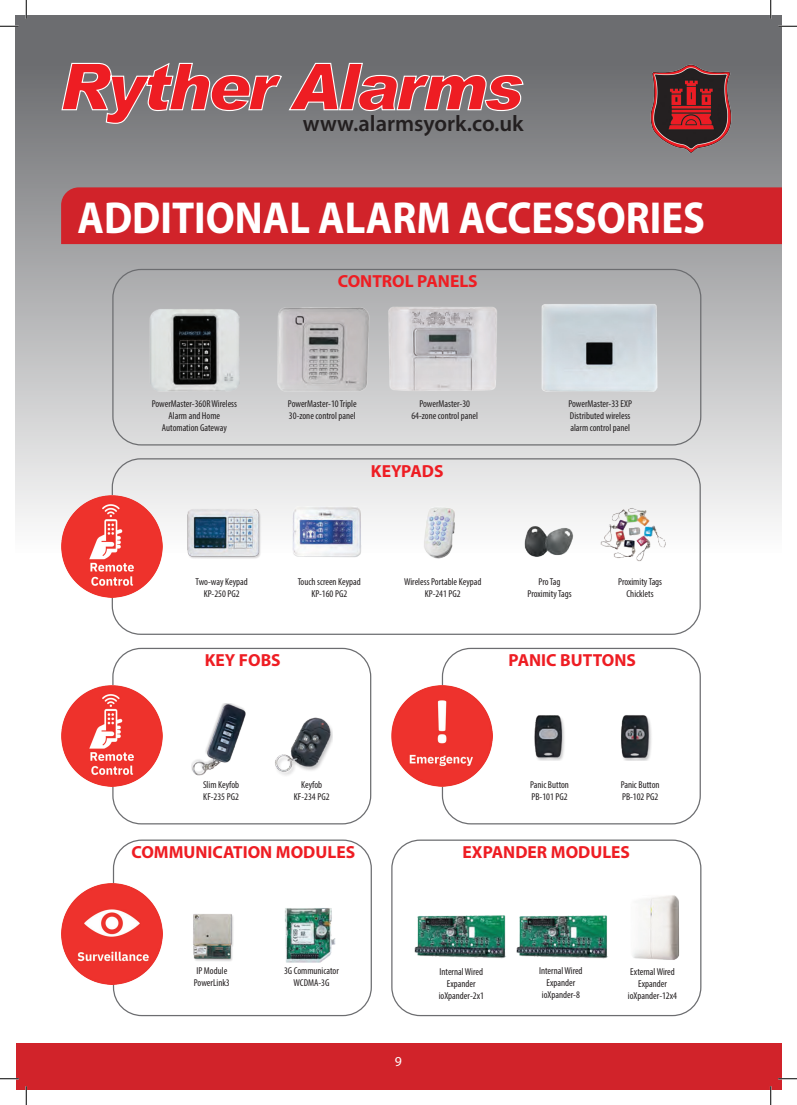
<style>
.page{position:relative;width:797px;height:1105px;background:#fff}
.page>*{position:absolute;margin:0;border:0;box-sizing:border-box;transform-origin:0 0}
.t1{font:700 45px "Myriad Pro";color:#fff;scale:.9 1}
.t2{font:600 22.5px "Myriad Pro";color:#231f20}
.t3{font:700 17.5px "Myriad Pro";color:#ee1d23}
.t4{font:13.75px "Myriad Pro";color:#fff}
.t5{font:condensed 10px/12px "Myriad Pro";color:#231f20;text-align:center}
</style>
<div class="page">
<div style="left:16px;top:1043px;width:765px;height:46px;background:#d1232a"></div>
<div style="left:16px;top:16px;width:765px;height:536px;background:linear-gradient(to bottom,#606165,#fbfbfb)"></div>
<svg style="left:61px;top:62px;width:462px;height:62px;background:#aa6366"></svg>
<div style="left:61px;top:187px;width:720px;height:57px;background:#d1232a"></div>
<img style="left:646px;top:62px;width:89px;height:94px">
<div style="left:112px;top:269px;width:589px;height:176px;border:1px solid #6c6d70;border-radius:28px"></div>
<div style="left:112px;top:458px;width:588px;height:177px;border:1px solid #6c6d70;border-radius:28px"></div>
<div style="left:112px;top:648px;width:259px;height:176px;border:1px solid #6c6d70;border-radius:28px"></div>
<div style="left:442px;top:648px;width:259px;height:176px;border:1px solid #6c6d70;border-radius:28px"></div>
<div style="left:113px;top:839px;width:259px;height:177px;border:1px solid #6c6d70;border-radius:28px"></div>
<div style="left:391px;top:839px;width:310px;height:177px;border:1px solid #6c6d70;border-radius:28px"></div>
<img style="left:62px;top:883px;width:101px;height:101px">
<img style="left:62px;top:496px;width:101px;height:101px">
<img style="left:61px;top:685px;width:101px;height:102px">
<img style="left:391px;top:686px;width:101px;height:101px">
<img style="left:138px;top:303px;width:521px;height:90px">
<img style="left:180px;top:500px;width:493px;height:62px">
<img style="left:192px;top:704px;width:140px;height:72px">
<img style="left:534px;top:715px;width:118px;height:46px">
<img style="left:193px;top:908px;width:143px;height:55px">
<img style="left:414px;top:895px;width:266px;height:65px">
<svg style="left:0;top:25px;width:19px;height:2px"></svg>
<svg style="left:778px;top:25px;width:19px;height:2px"></svg>
<svg style="left:0;top:1078px;width:19px;height:1px"></svg>
<svg style="left:778px;top:1078px;width:19px;height:1px"></svg>
<svg style="left:25px;top:0;width:2px;height:19px"></svg>
<svg style="left:25px;top:1086px;width:2px;height:19px"></svg>
<svg style="left:770px;top:0;width:1px;height:19px"></svg>
<svg style="left:770px;top:1086px;width:1px;height:19px"></svg>
<p class="t2" style="left:303px;top:109px;width:222px">www.alarmsyork.co.uk</p>
<p class="t1" style="left:77px;top:188px;width:698px">ADDITIONAL ALARM ACCESSORIES</p>
<p class="t3" style="left:338px;top:270px;width:141px">CONTROL PANELS</p>
<p class="t5" style="left:152px;top:397px;width:87px">PowerMaster-360R Wireless<br>Alarm and Home</p>
<p class="t5" style="left:162px;top:421px;width:66px">Automation Gateway</p>
<p class="t5" style="left:196px;top:575px;width:54px">Two-way Keypad</p>
<p class="t5" style="left:204px;top:587px;width:37px">KP-250 PG2</p>
<p class="t5" style="left:288px;top:397px;width:70px">PowerMaster-10 Triple</p>
<p class="t5" style="left:289px;top:409px;width:68px">30-zone control panel</p>
<p class="t5" style="left:419px;top:397px;width:52px">PowerMaster-30</p>
<p class="t5" style="left:411px;top:409px;width:68px">64-zone control panel</p>
<p class="t3" style="left:371px;top:459px;width:74px">KEYPADS</p>
<p class="t5" style="left:568px;top:397px;width:65px">PowerMaster-33 EXP</p>
<p class="t5" style="left:570px;top:409px;width:62px">Distributed wireless</p>
<p class="t5" style="left:570px;top:421px;width:61px">alarm control panel</p>
<p class="t5" style="left:298px;top:575px;width:65px">Touch screen Keypad</p>
<p class="t5" style="left:311px;top:587px;width:37px">KP-160 PG2</p>
<p class="t5" style="left:404px;top:575px;width:79px">Wireless Portable Keypad<br>KP-241 PG2</p>
<p class="t5" style="left:538px;top:575px;width:23px">Pro Tag</p>
<p class="t5" style="left:527px;top:587px;width:46px">Proximity Tags</p>
<p class="t5" style="left:618px;top:575px;width:46px">Proximity Tags</p>
<p class="t5" style="left:626px;top:587px;width:29px">Chicklets</p>
<p class="t3" style="left:205px;top:649px;width:77px">KEY FOBS</p>
<p class="t3" style="left:508px;top:649px;width:129px">PANIC BUTTONS</p>
<p class="t5" style="left:203px;top:779px;width:38px">Slim Keyfob</p>
<p class="t5" style="left:203px;top:791px;width:37px">KF-235 PG2</p>
<p class="t5" style="left:301px;top:779px;width:23px">Keyfob</p>
<p class="t5" style="left:294px;top:791px;width:37px">KF-234 PG2</p>
<p class="t5" style="left:530px;top:779px;width:40px">Panic Button</p>
<p class="t5" style="left:531px;top:791px;width:38px">PB-101 PG2</p>
<p class="t5" style="left:620px;top:778px;width:40px">Panic Button</p>
<p class="t5" style="left:622px;top:790px;width:38px">PB-102 PG2</p>
<p class="t3" style="left:131px;top:841px;width:225px">COMMUNICATION MODULES</p>
<p class="t3" style="left:462px;top:841px;width:169px">EXPANDER MODULES</p>
<p class="t5" style="left:196px;top:965px;width:32px">IP Module</p>
<p class="t5" style="left:194px;top:977px;width:37px">PowerLink3</p>
<p class="t5" style="left:284px;top:965px;width:56px">3G Communicator</p>
<p class="t5" style="left:293px;top:977px;width:37px">WCDMA-3G</p>
<p class="t4" style="left:395px;top:1053px;width:9px">9</p>
<p class="t5" style="left:439px;top:965px;width:45px">Internal Wired</p>
<p class="t5" style="left:447px;top:977px;width:30px">Expander</p>
<p class="t5" style="left:438px;top:989px;width:47px">ioXpander-2x1</p>
<p class="t5" style="left:539px;top:965px;width:45px">Internal Wired</p>
<p class="t5" style="left:546px;top:977px;width:30px">Expander</p>
<p class="t5" style="left:542px;top:989px;width:39px">ioXpander-8</p>
<p class="t5" style="left:630px;top:965px;width:46px">External Wired</p>
<p class="t5" style="left:638px;top:977px;width:30px">Expander</p>
<p class="t5" style="left:628px;top:989px;width:51px">ioXpander-12x4</p>
</div>
